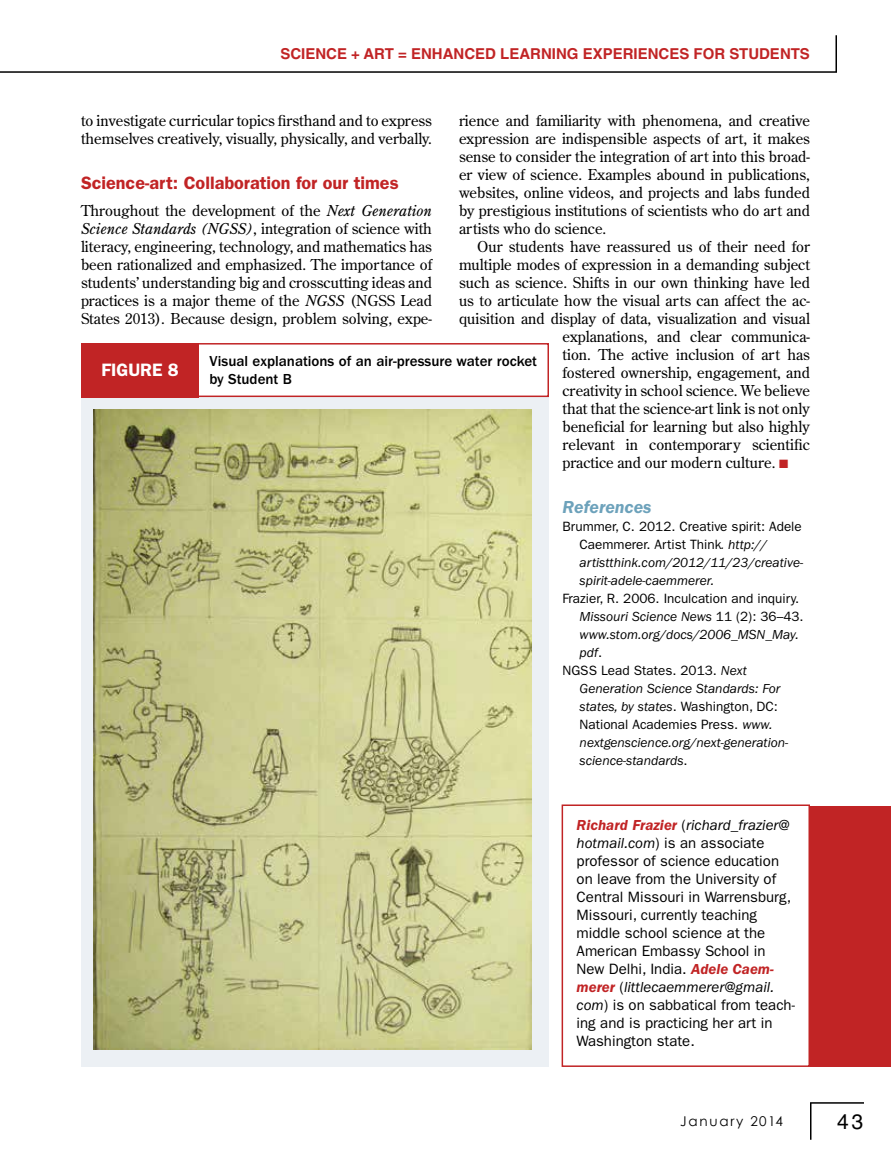
<style>
.page{position:relative;width:891px;height:1175px;background:#fff}
.page>*{position:absolute;margin:0;border:0;box-sizing:border-box;transform-origin:0 0}
.t1{font:21px "Helvetica LT Std";color:#000}
.t2{font:600 18px "ITC Franklin Gothic Std";color:#c12425}
.t3{font:italic 600 18px "ITC Franklin Gothic Std";color:#6da2bb}
.t4{font:600 18px "ITC Franklin Gothic Std";color:#fff}
.t5{font:15px/18px "Century Old Style Std";color:#000;text-align:justify}
.t6{font:15px/18px "ITC Franklin Gothic Std";color:#000}
.t7{font:500 15px/18px "ITC Franklin Gothic Std";color:#000}
.t8{font:700 15px "Helvetica LT Std";color:#c12425}
.t9{font:italic 13.5px/18px "ITC Franklin Gothic Std";color:#000}
.t10{font:13.5px "ITC Franklin Gothic Std";color:#000}
.t11{font:13.5px "Century Gothic";letter-spacing:.13em;color:#000}
.s1{font-style:italic}
.s2{color:#c12425}
.s3{font-style:normal}
.s4{font-family:"Cambria"}
.s5{font-weight:600;font-style:italic;color:#c12425}
</style>
<div class="page">
<hr style="left:0;top:71px;width:837px;height:2px;background:#000">
<hr style="left:836px;top:35px;width:1px;height:37px;background:#000">
<div style="left:562px;top:804px;width:248px;height:262px;border:2px solid #c12425"></div>
<div style="left:810px;top:806px;width:81px;height:260px;background:#c12425"></div>
<div style="left:81px;top:397px;width:468px;height:669px;background:#ecf0f4"></div>
<div style="left:82px;top:343px;width:467px;height:54px;border:2px solid #c12425"></div>
<div style="left:81px;top:343px;width:118px;height:54px;background:#c12425"></div>
<img style="left:94px;top:409px;width:438px;height:640px">
<hr style="left:810px;top:1102px;width:54px;height:1px;background:#000">
<hr style="left:810px;top:1103px;width:2px;height:36px;background:#000">
<p class="t8" style="left:280px;top:45px;width:531px">SCIENCE + ART = ENHANCED LEARNING EXPERIENCES FOR STUDENTS</p>
<p class="t5" style="left:81px;top:111px;width:353px">to investigate curricular topics firsthand and to express themselves creatively, visually, physically, and verbally.</p>
<p class="t2" style="left:81px;top:172px;width:319px">Science-art: Collaboration for our times</p>
<p class="t5" style="left:81px;top:201px;width:353px">Throughout the development of the <span class="s1">Next Generation Science Standards (NGSS)</span>, integration of science with literacy, engineering, technology, and mathematics has been rationalized and emphasized. The importance of students’ understanding big and crosscutting ideas and practices is a major theme of the <span class="s1">NGSS</span> (NGSS Lead States 2013). Because design, problem solving, expe-</p>
<p class="t5" style="left:459px;top:111px;width:353px">rience and familiarity with phenomena, and creative expression are indispensible aspects of art, it makes sense to consider the integration of art into this broad&shy;er view of science. Examples abound in publications, websites, online videos, and projects and labs funded by prestigious institutions of scientists who do art and artists who do science.</p>
<p class="t5" style="left:477px;top:237px;width:335px">Our students have reassured us of their need for</p>
<p class="t5" style="left:459px;top:255px;width:352px">multiple modes of expression in a demanding subject</p>
<p class="t5" style="left:459px;top:273px;width:353px">such as science. Shifts in our own thinking have led</p>
<p class="t5" style="left:459px;top:291px;width:353px">us to articulate how the visual arts can affect the ac-</p>
<p class="t5" style="left:459px;top:309px;width:352px">quisition and display of data, visualization and visual</p>
<p class="t5" style="left:563px;top:327px;width:249px">explanations, and clear communica-</p>
<p class="t5" style="left:563px;top:345px;width:249px">tion. The active inclusion of art has</p>
<p class="t5" style="left:563px;top:363px;width:249px">fostered ownership, engagement, and</p>
<p class="t5" style="left:563px;top:381px;width:249px">creativity in school science. We believe</p>
<p class="t5" style="left:563px;top:399px;width:249px">that that the science-art link is not only</p>
<p class="t5" style="left:563px;top:417px;width:249px">beneficial for learning but also highly</p>
<p class="t5" style="left:563px;top:435px;width:249px">relevant in contemporary scientific</p>
<p class="t5" style="left:563px;top:453px;width:227px">practice and our modern culture. <span class="s2">■</span></p>
<p class="t7" style="left:209px;top:352px;width:329px">Visual explanations of an air-pressure water rocket by Student B</p>
<p class="t4" style="left:101px;top:359px;width:79px">FIGURE 8</p>
<p class="t3" style="left:562px;top:497px;width:91px">References</p>
<p class="t9" style="left:580px;top:518px;width:225px;text-indent:-17px"><span class="s3">Brummer, C. 2012. Creative spirit: Adele Caemmerer. Artist Think</span><span class="s4">.</span> http:// artistthink.com/2012/11/23/creative&shy;spirit-adele-caemmerer.</p>
<p class="t10" style="left:562px;top:591px;width:238px">Frazier, R. 2006. Inculcation and inquiry.</p>
<p class="t9" style="left:580px;top:608px;width:226px">Missouri Science News <span class="s3">11 (2): 36–43.</span></p>
<p class="t9" style="left:580px;top:626px;width:221px">www.stom.org/docs/2006_MSN_May.</p>
<p class="t9" style="left:580px;top:644px;width:24px">pdf<span class="s3">.</span></p>
<p class="t10" style="left:562px;top:663px;width:186px">NGSS Lead States. 2013. <span class="s1">Next</span></p>
<p class="t9" style="left:580px;top:680px;width:202px">Generation Science Standards: For</p>
<p class="t9" style="left:580px;top:698px;width:200px">states, by states<span class="s3">. Washington, DC:</span></p>
<p class="t10" style="left:580px;top:717px;width:194px">National Academies Press. <span class="s1">www.</span></p>
<p class="t9" style="left:580px;top:734px;width:210px">nextgenscience.org/next-generation-</p>
<p class="t9" style="left:580px;top:752px;width:110px">science-standards<span class="s3">.</span></p>
<p class="t6" style="left:577px;top:815px;width:220px"><span class="s5">Richard Frazier</span> (<span class="s1">richard_frazier@ hotmail.com</span>) is an associate professor of science education on leave from the University of<br>Central Missouri in Warrensburg,<br>Missouri, currently teaching middle school science at the<br>American Embassy School in<br>New Delhi, India. <span class="s5">Adele Caem&shy;merer</span> (<span class="s1">littlecaemmerer@gmail. com</span>) is on sabbatical from teach&shy;ing and is practicing her art in<br>Washington state.</p>
<p class="t11" style="left:680px;top:1111px;width:104px">January 2014</p>
<h1 class="t1" style="left:837px;top:1108px;width:28px">43</h1>
</div>
